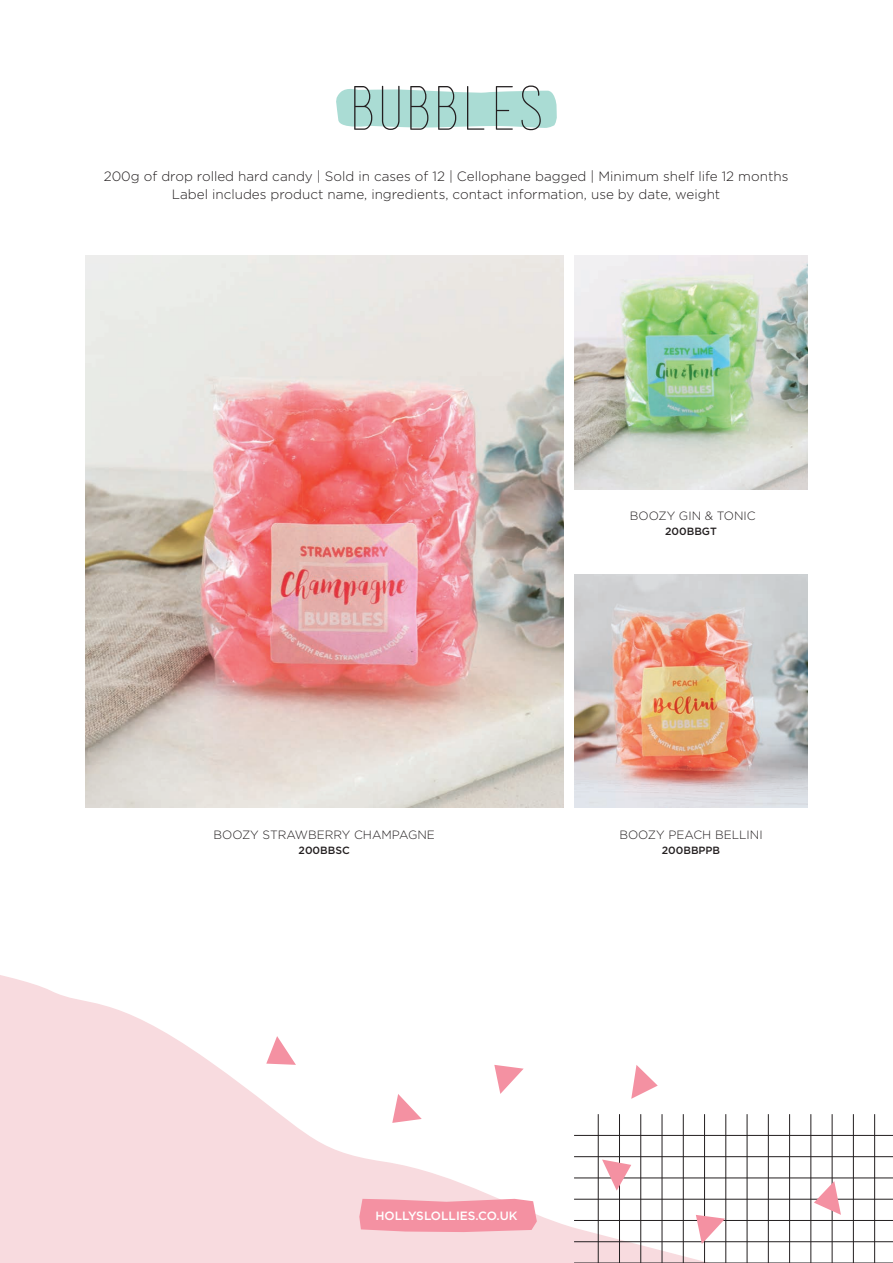
<style>
.page{position:relative;width:893px;height:1263px;background:#fff}
.page>*{position:absolute;margin:0;border:0;box-sizing:border-box;transform-origin:0 0}
.t1{font:100 60px "Mensch";letter-spacing:-.02em;color:#231f20}
.t2{font:300 13.5px "Gotham";color:#231f20}
.t3{font:300 12px "Gotham";color:#231f20}
.t4{font:500 12px "Gotham";color:#fff}
.t5{font:500 10.5px "Gotham";color:#231f20}
</style>
<div class="page">
<svg style="left:0;top:975px;width:871px;height:288px"></svg>
<hr style="left:574px;top:1135px;width:319px;height:1px;background:#231f20">
<hr style="left:574px;top:1156px;width:319px;height:1px;background:#231f20">
<hr style="left:574px;top:1178px;width:319px;height:1px;background:#231f20">
<hr style="left:574px;top:1199px;width:319px;height:1px;background:#231f20">
<hr style="left:574px;top:1220px;width:319px;height:1px;background:#231f20">
<hr style="left:574px;top:1241px;width:319px;height:1px;background:#231f20">
<hr style="left:574px;top:1262px;width:319px;height:1px;background:#231f20">
<hr style="left:874px;top:1114px;width:1px;height:149px;background:#231f20">
<hr style="left:853px;top:1114px;width:1px;height:149px;background:#231f20">
<hr style="left:832px;top:1114px;width:1px;height:149px;background:#231f20">
<hr style="left:811px;top:1114px;width:1px;height:149px;background:#231f20">
<hr style="left:789px;top:1114px;width:1px;height:149px;background:#231f20">
<hr style="left:768px;top:1114px;width:1px;height:149px;background:#231f20">
<hr style="left:747px;top:1114px;width:1px;height:149px;background:#231f20">
<hr style="left:725px;top:1114px;width:1px;height:149px;background:#231f20">
<hr style="left:704px;top:1114px;width:1px;height:149px;background:#231f20">
<hr style="left:683px;top:1114px;width:1px;height:149px;background:#231f20">
<hr style="left:662px;top:1114px;width:1px;height:149px;background:#231f20">
<hr style="left:640px;top:1114px;width:1px;height:149px;background:#231f20">
<hr style="left:619px;top:1114px;width:1px;height:149px;background:#231f20">
<hr style="left:598px;top:1114px;width:1px;height:149px;background:#231f20">
<svg style="left:696px;top:1215px;width:29px;height:29px"></svg>
<svg style="left:814px;top:1181px;width:27px;height:34px"></svg>
<svg style="left:602px;top:1159px;width:29px;height:31px"></svg>
<svg style="left:631px;top:1065px;width:27px;height:34px"></svg>
<svg style="left:266px;top:1036px;width:30px;height:29px"></svg>
<svg style="left:494px;top:1065px;width:30px;height:29px"></svg>
<svg style="left:392px;top:1094px;width:30px;height:29px"></svg>
<svg style="left:336px;top:89px;width:221px;height:39px;background:#b1dfd8"></svg>
<img style="left:85px;top:255px;width:478px;height:553px">
<img style="left:574px;top:255px;width:234px;height:234px">
<img style="left:574px;top:574px;width:234px;height:234px">
<svg style="left:359px;top:1199px;width:178px;height:33px;background:#f497a7"></svg>
<p class="t1" style="left:348px;top:74px;width:198px">BUBBLES</p>
<p class="t2" style="left:104px;top:169px;width:686px">200g of drop rolled hard candy | Sold in cases of 12 | Cellophane bagged | Minimum shelf life 12 months</p>
<p class="t2" style="left:172px;top:187px;width:550px">Label includes product name, ingredients, contact information, use by date, weight</p>
<p class="t3" style="left:213px;top:828px;width:223px">BOOZY STRAWBERRY CHAMPAGNE</p>
<p class="t5" style="left:299px;top:844px;width:53px">200BBSC</p>
<p class="t3" style="left:630px;top:509px;width:127px">BOOZY GIN &amp; TONIC</p>
<p class="t5" style="left:665px;top:526px;width:53px">200BBGT</p>
<p class="t3" style="left:619px;top:828px;width:145px">BOOZY PEACH BELLINI</p>
<p class="t5" style="left:662px;top:844px;width:60px">200BBPPB</p>
<p class="t4" style="left:376px;top:1209px;width:143px">HOLLYSLOLLIES.CO.UK</p>
</div>
